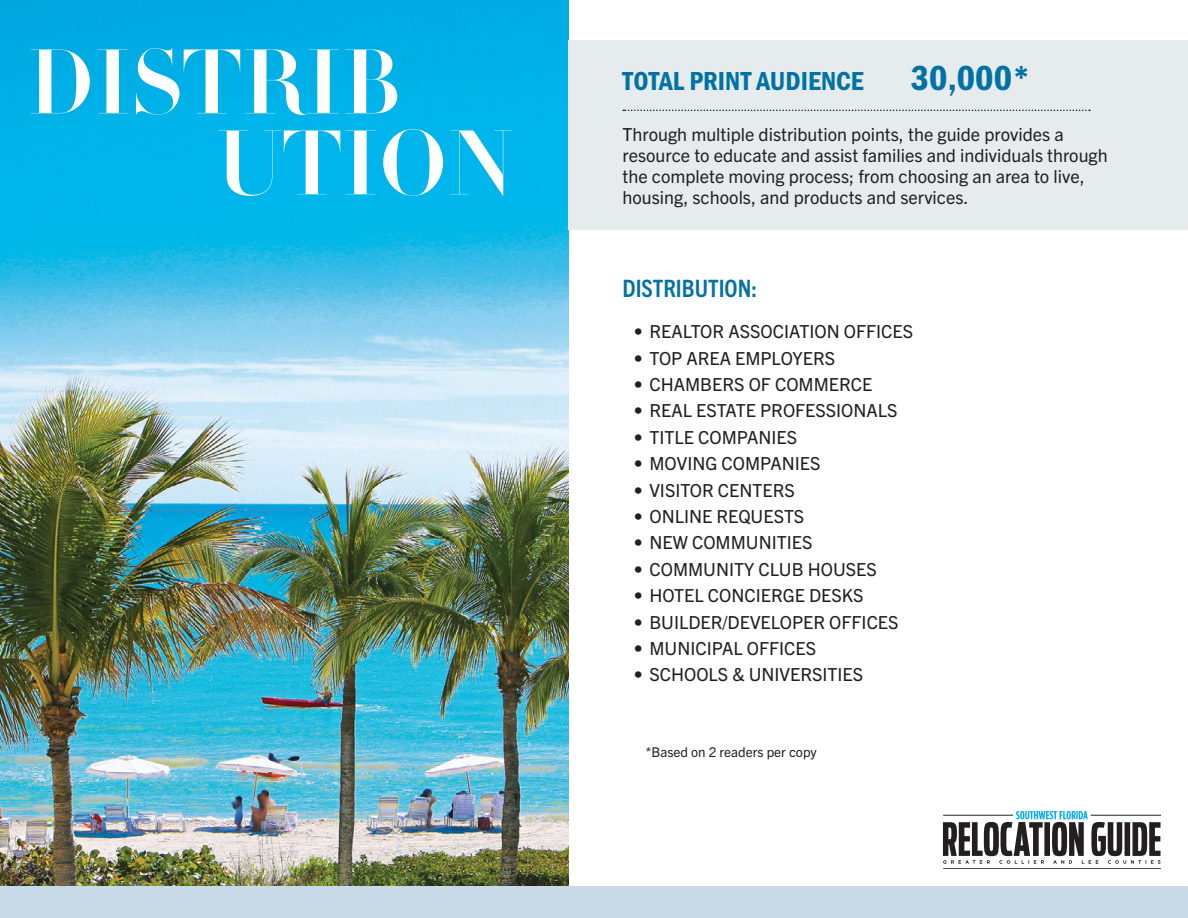
<style>
.page{position:relative;width:1188px;height:918px;background:#fff}
.page>*{position:absolute;margin:0;border:0;box-sizing:border-box;transform-origin:0 0}
.t1{font:90px/81px "Didot HTF B96 Bold";color:#fff}
.t2{font:36px "Franklin Gothic URW Con Dem";color:#0272a4}
.t3{font:27px "Franklin Gothic URW Con Dem";color:#0272a4}
.t4{font:700 condensed 24px "Trade Gothic Next LT Pro";color:#0272a4}
.t5{font:18px/21px "Trade Gothic Next LT Pro";color:#231f20}
.t6{font:13.5px "Trade Gothic Next LT Pro";color:#231f20}
</style>
<div class="page">
<img style="left:0;top:0;width:568px;height:887px">
<div style="left:568px;top:40px;width:620px;height:190px;background:#e6ebee"></div>
<svg style="left:623px;top:110px;width:467px;height:1px"></svg>
<hr style="left:943px;top:868px;width:218px;height:1px;background:#231f20">
<svg style="left:943px;top:811px;width:218px;height:53px"></svg>
<div style="left:0;top:887px;width:1188px;height:31px;background:#c9dae9"></div>
<h1 class="t1" style="left:216px;top:45px;width:300px;text-indent:-189px">DISTRIB<br>UTION</h1>
<h3 class="t3" style="left:622px;top:63px;width:243px">TOTAL PRINT AUDIENCE</h3>
<h2 class="t2" style="left:911px;top:54px;width:121px">30,000*</h2>
<p class="t5" style="left:622px;top:123px;width:487px">Through multiple distribution points, the guide provides a resource to educate and assist families and individuals through the complete moving process; from choosing an area to live, housing, schools, and products and services.</p>
<h3 class="t4" style="left:622px;top:272px;width:136px">DISTRIBUTION:</h3>
<p class="t5" style="left:634px;top:320px;width:281px">• REALTOR ASSOCIATION OFFICES</p>
<p class="t5" style="left:634px;top:346px;width:203px">• TOP AREA EMPLOYERS</p>
<p class="t5" style="left:634px;top:373px;width:240px">• CHAMBERS OF COMMERCE</p>
<p class="t5" style="left:634px;top:399px;width:265px">• REAL ESTATE PROFESSIONALS</p>
<p class="t5" style="left:634px;top:426px;width:165px">• TITLE COMPANIES</p>
<p class="t5" style="left:634px;top:452px;width:188px">• MOVING COMPANIES</p>
<p class="t5" style="left:634px;top:478px;width:163px">• VISITOR CENTERS</p>
<p class="t5" style="left:634px;top:505px;width:172px">• ONLINE REQUESTS</p>
<p class="t5" style="left:634px;top:531px;width:180px">• NEW COMMUNITIES</p>
<p class="t5" style="left:634px;top:558px;width:245px">• COMMUNITY CLUB HOUSES</p>
<p class="t5" style="left:634px;top:584px;width:231px">• HOTEL CONCIERGE DESKS</p>
<p class="t5" style="left:634px;top:610px;width:266px">• BUILDER/DEVELOPER OFFICES</p>
<p class="t5" style="left:634px;top:637px;width:184px">• MUNICIPAL OFFICES</p>
<p class="t5" style="left:634px;top:663px;width:231px">• SCHOOLS &amp; UNIVERSITIES</p>
<p class="t6" style="left:646px;top:742px;width:172px">*Based on 2 readers per copy</p>
</div>
